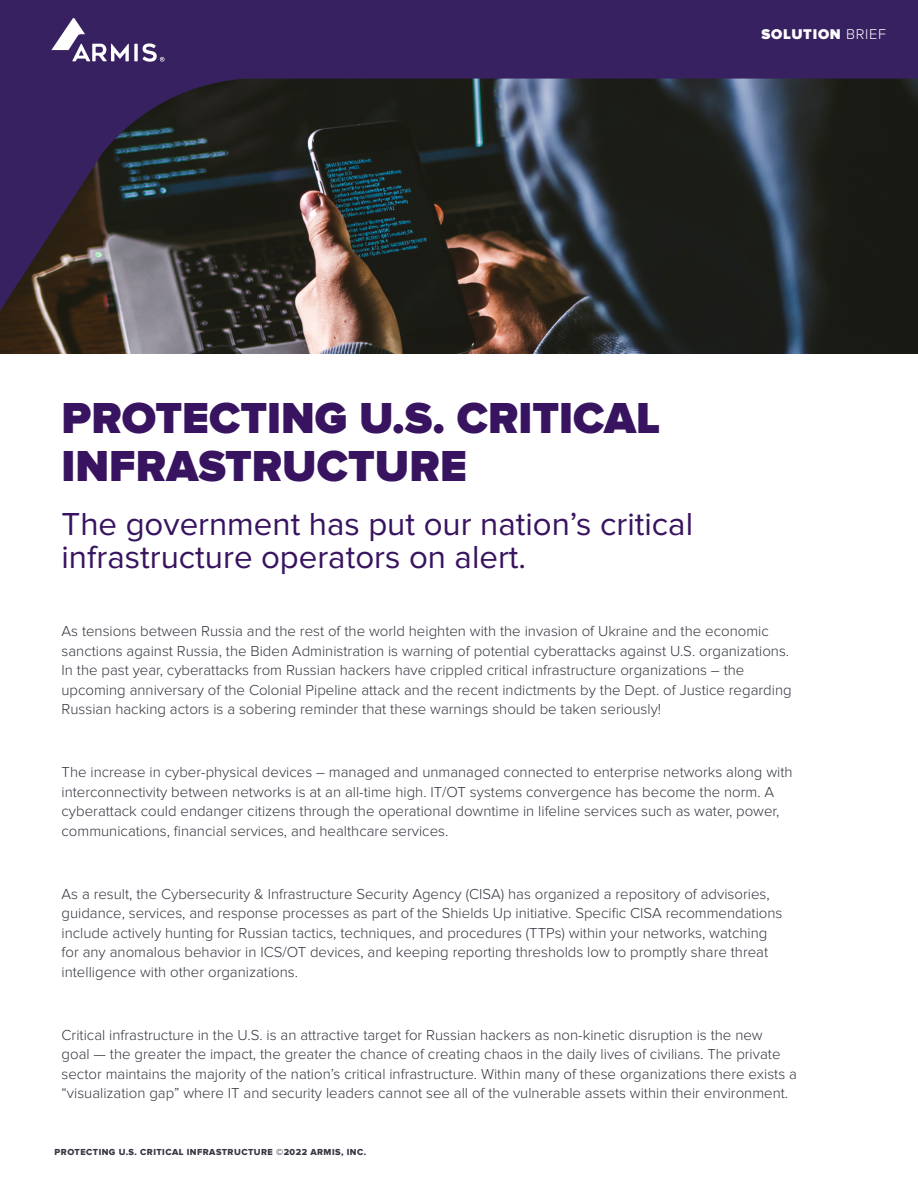
<style>
.page{position:relative;width:918px;height:1188px;background:#fff}
.page>*{position:absolute;margin:0;border:0;box-sizing:border-box;transform-origin:0 0}
.t1{font:900 45px/48px "Proxima Nova";color:#381460}
.t2{font:33px/33px "Proxima Nova";color:#381460}
.t3{font:300 15px/19.5px "Proxima Nova";color:#343741}
.t4{font:900 14.7px "Proxima Nova";letter-spacing:.05em;color:#fff}
.t5{font:9px "Proxima Nova Extrabld";letter-spacing:.05em;color:#343741}
.s1{font-weight:300}
</style>
<div class="page">
<svg style="left:0;top:0;width:918px;height:354px;background:#332e3d"></svg>
<svg style="left:51px;top:18px;width:114px;height:44px"></svg>
<p class="t4" style="left:761px;top:26px;width:126px">SOLUTION <span class="s1">BRIEF</span></p>
<h1 class="t1" style="left:62px;top:396px;width:600px">PROTECTING U.S. CRITICAL<br>INFRASTRUCTURE</h1>
<h2 class="t2" style="left:62px;top:508px;width:633px">The government has put our nation’s critical infrastructure operators on alert.</h2>
<p class="t3" style="left:62px;top:622px;width:732px">As tensions between Russia and the rest of the world heighten with the invasion of Ukraine and the economic sanctions against Russia, the Biden Administration is warning of potential cyberattacks against U.S. organizations.<br>In the past year, cyberattacks from Russian hackers have crippled critical infrastructure organizations – the upcoming anniversary of the Colonial Pipeline attack and the recent indictments by the Dept. of Justice regarding Russian hacking actors is a sobering reminder that these warnings should be taken seriously!</p>
<p class="t3" style="left:62px;top:763px;width:733px">The increase in cyber-physical devices – managed and unmanaged connected to enterprise networks along with interconnectivity between networks is at an all-time high. IT/OT systems convergence has become the norm. A cyberattack could endanger citizens through the operational downtime in lifeline services such as water, power, communications, financial services, and healthcare services.</p>
<p class="t3" style="left:62px;top:884px;width:722px">As a result, the Cybersecurity &amp; Infrastructure Security Agency (CISA) has organized a repository of advisories, guidance, services, and response processes as part of the Shields Up initiative. Specific CISA recommendations include actively hunting for Russian tactics, techniques, and procedures (TTPs) within your networks, watching for any anomalous behavior in ICS/OT devices, and keeping reporting thresholds low to promptly share threat intelligence with other organizations.</p>
<p class="t3" style="left:62px;top:1025px;width:737px">Critical infrastructure in the U.S. is an attractive target for Russian hackers as non-kinetic disruption is the new<br>goal — the greater the impact, the greater the chance of creating chaos in the daily lives of civilians. The private sector maintains the majority of the nation’s critical infrastructure. Within many of these organizations there exists a “visualization gap” where IT and security leaders cannot see all of the vulnerable assets within their environment.</p>
<p class="t5" style="left:55px;top:1146px;width:313px">PROTECTING U.S. CRITICAL INFRASTRUCTURE ©2022 ARMIS, INC.</p>
</div>
